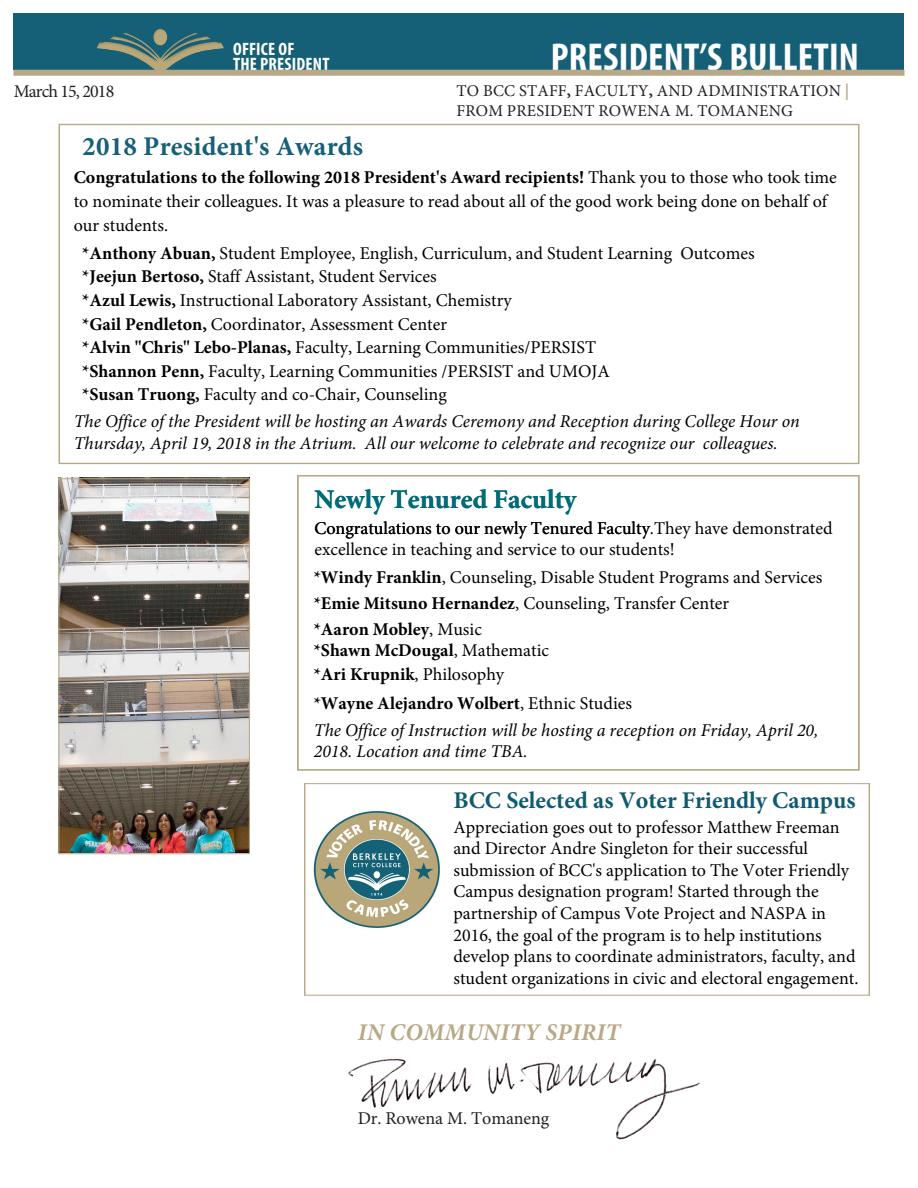
<style>
.page{position:relative;width:918px;height:1188px;background:#fff}
.page>*{position:absolute;margin:0;border:0;box-sizing:border-box;transform-origin:0 0}
.t1{font:700 condensed 39px "Myriad Pro";letter-spacing:.005em;color:#fff}
.t2{font:700 27px "Minion Pro";letter-spacing:.01em;color:#156077}
.t3{font:700 27px "Minion Pro";color:#006c78}
.t4{font:700 24px "Minion Pro";color:#105a71}
.t5{font:italic 700 24px "Minion Pro";letter-spacing:.01em;color:#b7a887}
.t6{font:18px/21.6px "Minion Pro";color:#000}
.t7{font:italic 18px/26.4px "Minion Pro";color:#000}
.t8{font:700 18px/23.9px "Minion Pro";color:#000}
.t9{font:700 condensed 18px "Myriad Pro";letter-spacing:.01em;color:#fff}
.t10{font:18px "Minion Pro";letter-spacing:-.005em;color:#231f20}
.t11{font:18px "Minion Pro";letter-spacing:-.05em;color:#231f20}
.t12{font:16.5px/19.8px "Minion Pro";letter-spacing:.01em;color:#231f20}
.s1{font-weight:700}
.s2{font-weight:700;color:#b7a887}
.s3{font-weight:400}
.s4{font-weight:700;font-style:normal}
.s5{font-style:normal}
</style>
<div class="page">
<div style="left:14px;top:14px;width:890px;height:56px;background:#156077"></div>
<div style="left:96px;top:27px;width:129px;height:48px;background:#b7a887;opacity:.42"></div>
<img style="left:348px;top:1058px;width:352px;height:82px">
<img style="left:60px;top:480px;width:188px;height:372px">
<div style="left:58px;top:478px;width:192px;height:376px;border:1px solid #b7a887"></div>
<div style="left:14px;top:70px;width:890px;height:6px;background:#b7a887"></div>
<div style="left:297px;top:475px;width:562px;height:296px;border:1px solid #b7a887"></div>
<img style="left:313px;top:810px;width:128px;height:118px">
<p class="t9" style="left:233px;top:38px;width:63px">OFFICE OF</p>
<p class="t9" style="left:233px;top:53px;width:98px">THE PRESIDENT</p>
<p class="t1" style="left:551px;top:32px;width:310px">PRESIDENT’S BULLETIN</p>
<p class="t11" style="left:14px;top:79px;width:102px">March 15, 2018</p>
<p class="t12" style="left:457px;top:81px;width:394px">TO BCC STAFF<span class="s1">,</span> FACULTY<span class="s1">,</span> AND ADMINISTRATION <span class="s2">|<br></span>FROM PRESIDENT ROWENA M. TOMANENG</p>
<h2 class="t2" style="left:82px;top:128px;width:283px">2018 President's Awards</h2>
<p class="t6" style="left:74px;top:166px;width:765px;line-height:23.9px"><span class="s1">Congratulations to the following 2018 President's Award recipients!</span> Thank you to those who took time to nominate their colleagues. It was a pleasure to read about all of the good work being done on behalf of our students.</p>
<p class="t6" style="left:82px;top:241px;width:674px;line-height:23.5px"><span class="s1">*Anthony Abuan,</span> Student Employee, English, Curriculum, and Student Learning Outcomes <span class="s1">*Jeejun Bertoso,</span> Staff Assistant, Student Services<br><span class="s1">*Azul Lewis,</span> Instructional Laboratory Assistant, Chemistry<br><span class="s1">*Gail Pendleton,</span> Coordinator, Assessment Center<br><span class="s1">*Alvin "Chris" Lebo-Planas,</span> Faculty, Learning Communities/PERSIST<br><span class="s1">*Shannon Penn,</span> Faculty, Learning Communities /PERSIST and UMOJA<br><span class="s1">*Susan Truong,</span> Faculty and co-Chair, Counseling</p>
<p class="t7" style="left:74px;top:410px;width:727px;line-height:21.9px">The Office of the President will be hosting an Awards Ceremony and Reception during College Hour on<br>Thursday, April 19, 2018 in the Atrium. All our welcome to celebrate and recognize our colleagues.</p>
<h2 class="t3" style="left:314px;top:481px;width:263px">Newly Tenured Faculty</h2>
<p class="t6" style="left:314px;top:517px;width:520px">Congratulations to our newly Tenured Faculty.They have demonstrated excellence in teaching and service to our students!</p>
<p class="t6" style="left:314px;top:564px;width:510px;line-height:26px"><span class="s1">*Windy Franklin</span>, Counseling, Disable Student Programs and Services <span class="s1">*Emie Mitsuno Hernandez</span>, Counseling, Transfer Center<br><span class="s1">*Aaron Mobley</span>, Music</p>
<p class="t8" style="left:314px;top:638px;width:237px">*Shawn McDougal<span class="s3">, Mathematic </span>*Ari Krupnik<span class="s3">, Philosophy</span></p>
<p class="t7" style="left:314px;top:690px;width:506px"><span class="s4">*Wayne Alejandro Wolbert</span><span class="s5">, Ethnic Studies<br></span>The Office of Instruction will be hosting a reception on Friday, April 20,</p>
<p class="t7" style="left:314px;top:738px;width:216px">2018. Location and time TBA.</p>
<h3 class="t4" style="left:453px;top:784px;width:404px">BCC Selected as Voter Friendly Campus</h3>
<p class="t6" style="left:453px;top:816px;width:407px">Appreciation goes out to professor Matthew Freeman and Director Andre Singleton for their successful submission of BCC's application to The Voter Friendly Campus designation program! Started through the partnership of Campus Vote Project and NASPA in 2016, the goal of the program is to help institutions develop plans to coordinate administrators, faculty, and student organizations in civic and electoral engagement.</p>
<p class="t5" style="left:358px;top:1015px;width:264px">IN COMMUNITY SPIRIT</p>
<p class="t10" style="left:358px;top:1106px;width:193px">Dr. Rowena M. Tomaneng</p>
</div>
